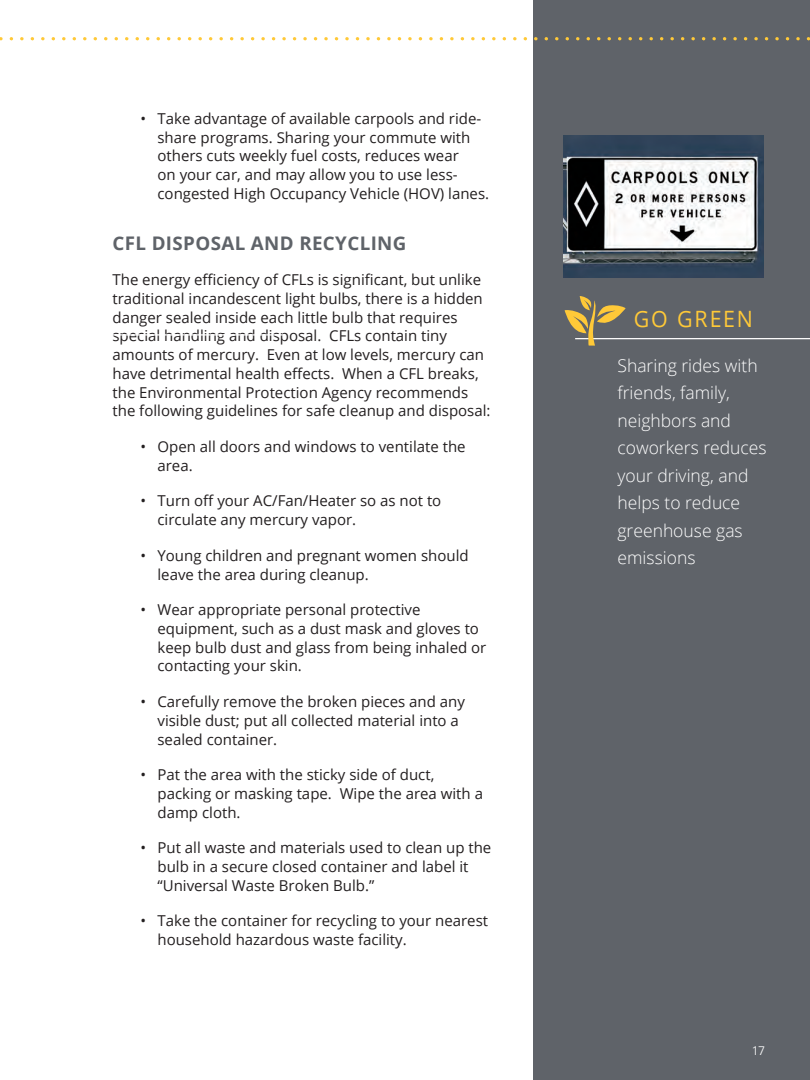
<style>
.page{position:relative;width:810px;height:1080px;background:#fff}
.page>*{position:absolute;margin:0;border:0;box-sizing:border-box;transform-origin:0 0}
.Hanging_Indent{font:22.5px "Open Sans";letter-spacing:.085em;color:#ffc938;scale:.95 1}
.Sub_hed{font:700 18.75px "Open Sans";letter-spacing:.02em;color:#5f6369}
.Callout_body{font:300 17.5px/27.5px "Open Sans";color:#fff}
.Hanging_Indent-2{font:15px/18.8px "Open Sans";color:#231f20}
.t1{font:300 12.5px "Univers LT Std";color:#fff}
</style>
<div class="page">
<div style="left:534px;top:0;width:276px;height:1080px;background:#5f6369"></div>
<img style="left:563px;top:135px;width:201px;height:142px">
<hr style="left:575px;top:338px;width:235px;height:1px;background:#fff">
<svg style="left:565px;top:296px;width:61px;height:50px"></svg>
<svg style="left:0;top:37px;width:810px;height:3px"></svg>
<p class="Hanging_Indent-2" style="left:158px;top:109px;width:333px;text-indent:-17px">• Take advantage of available carpools and ride&shy;share programs. Sharing your commute with others cuts weekly fuel costs, reduces wear<br>on your car, and may allow you to use less&shy;congested High Occupancy Vehicle (HOV) lanes.</p>
<p class="Sub_hed" style="left:112px;top:230px;width:295px">CFL DISPOSAL AND RECYCLING</p>
<p class="Hanging_Indent-2" style="left:112px;top:270px;width:380px">The energy efficiency of CFLs is significant, but unlike traditional incandescent light bulbs, there is a hidden danger sealed inside each little bulb that requires special handling and disposal. CFLs contain tiny amounts of mercury. Even at low levels, mercury can have detrimental health effects. When a CFL breaks, the Environmental Protection Agency recommends the following guidelines for safe cleanup and disposal:</p>
<p class="Hanging_Indent-2" style="left:158px;top:437px;width:310px;text-indent:-17px">• Open all doors and windows to ventilate the area.</p>
<p class="Hanging_Indent-2" style="left:158px;top:491px;width:285px;text-indent:-17px">• Turn off your AC/Fan/Heater so as not to circulate any mercury vapor.</p>
<p class="Hanging_Indent-2" style="left:158px;top:546px;width:313px;text-indent:-17px">• Young children and pregnant women should leave the area during cleanup.</p>
<p class="Hanging_Indent-2" style="left:158px;top:600px;width:330px;text-indent:-17px">• Wear appropriate personal protective equipment, such as a dust mask and gloves to keep bulb dust and glass from being inhaled or contacting your skin.</p>
<p class="Hanging_Indent-2" style="left:158px;top:692px;width:309px;text-indent:-17px">• Carefully remove the broken pieces and any visible dust; put all collected material into a sealed container.</p>
<p class="Hanging_Indent-2" style="left:158px;top:765px;width:327px;text-indent:-17px">• Pat the area with the sticky side of duct, packing or masking tape. Wipe the area with a damp cloth.</p>
<p class="Hanging_Indent-2" style="left:158px;top:838px;width:335px;text-indent:-17px">• Put all waste and materials used to clean up the bulb in a secure closed container and label it “Universal Waste Broken Bulb.”</p>
<p class="Hanging_Indent-2" style="left:158px;top:911px;width:332px;text-indent:-17px">• Take the container for recycling to your nearest household hazardous waste facility.</p>
<p class="Hanging_Indent" style="left:634px;top:303px;width:127px">GO GREEN</p>
<p class="Callout_body" style="left:618px;top:351px;width:151px">Sharing rides with friends, family, neighbors and coworkers reduces your driving, and helps to reduce greenhouse gas emissions</p>
<p class="t1" style="left:752px;top:1043px;width:15px">17</p>
</div>
